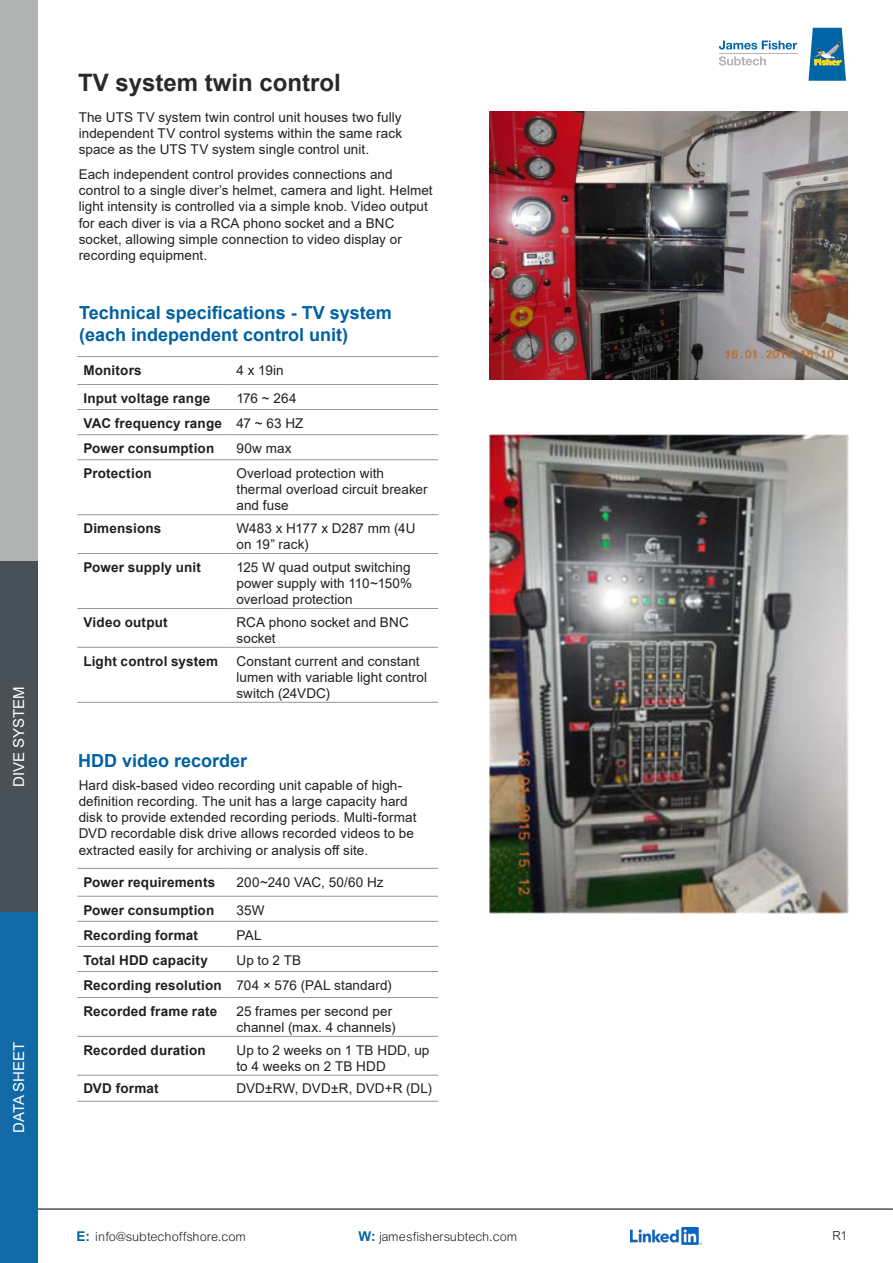
<style>
.page{position:relative;width:893px;height:1263px;background:#fff}
.page>*{position:absolute;margin:0;border:0;box-sizing:border-box;transform-origin:0 0}
.t1{font:700 24px "Arial";color:#292929}
.t2{font:700 18px/21.6px "Arial";color:#0061a1}
.t3{font:15px "Arial";color:#fff}
.t4{font:13.5px/16.2px "Arial";letter-spacing:.005em;color:#231f20}
.t5{font:700 13.5px "Arial";letter-spacing:.015em;color:#231f20}
.t6{font:13.5px "Arial Lgt";letter-spacing:.015em;color:#231f20}
.s1{font-family:"Arial";font-weight:700;color:#0065a4}
</style>
<div class="page">
<hr style="left:77px;top:384px;width:153px;height:1px;background:#939598">
<hr style="left:230px;top:384px;width:208px;height:1px;background:#939598">
<hr style="left:77px;top:409px;width:153px;height:1px;background:#939598">
<hr style="left:230px;top:409px;width:208px;height:1px;background:#939598">
<hr style="left:77px;top:434px;width:153px;height:1px;background:#939598">
<hr style="left:230px;top:434px;width:208px;height:1px;background:#939598">
<hr style="left:77px;top:459px;width:153px;height:1px;background:#939598">
<hr style="left:230px;top:459px;width:208px;height:1px;background:#939598">
<hr style="left:77px;top:514px;width:153px;height:1px;background:#939598">
<hr style="left:230px;top:514px;width:208px;height:1px;background:#939598">
<hr style="left:77px;top:553px;width:153px;height:1px;background:#939598">
<hr style="left:230px;top:553px;width:208px;height:1px;background:#939598">
<hr style="left:77px;top:608px;width:153px;height:1px;background:#939598">
<hr style="left:230px;top:608px;width:208px;height:1px;background:#939598">
<hr style="left:77px;top:647px;width:153px;height:1px;background:#939598">
<hr style="left:230px;top:647px;width:208px;height:1px;background:#939598">
<hr style="left:77px;top:702px;width:153px;height:1px;background:#939598">
<hr style="left:230px;top:702px;width:208px;height:1px;background:#939598">
<hr style="left:77px;top:356px;width:153px;height:1px;background:#939598">
<hr style="left:230px;top:356px;width:208px;height:1px;background:#939598">
<hr style="left:77px;top:896px;width:153px;height:1px;background:#939598">
<hr style="left:230px;top:896px;width:208px;height:1px;background:#939598">
<hr style="left:77px;top:921px;width:153px;height:1px;background:#939598">
<hr style="left:230px;top:921px;width:208px;height:1px;background:#939598">
<hr style="left:77px;top:946px;width:153px;height:1px;background:#939598">
<hr style="left:230px;top:946px;width:208px;height:1px;background:#939598">
<hr style="left:77px;top:971px;width:153px;height:1px;background:#939598">
<hr style="left:230px;top:971px;width:208px;height:1px;background:#939598">
<hr style="left:77px;top:997px;width:153px;height:1px;background:#939598">
<hr style="left:230px;top:997px;width:208px;height:1px;background:#939598">
<hr style="left:77px;top:1036px;width:153px;height:1px;background:#939598">
<hr style="left:230px;top:1036px;width:208px;height:1px;background:#939598">
<hr style="left:77px;top:1075px;width:153px;height:1px;background:#939598">
<hr style="left:230px;top:1075px;width:208px;height:1px;background:#939598">
<hr style="left:77px;top:1101px;width:153px;height:1px;background:#939598">
<hr style="left:230px;top:1101px;width:208px;height:1px;background:#939598">
<hr style="left:77px;top:868px;width:153px;height:1px;background:#939598">
<hr style="left:230px;top:868px;width:208px;height:1px;background:#939598">
<hr style="left:0;top:1208px;width:893px;height:2px;background:#4d545a">
<div style="left:0;top:912px;width:38px;height:351px;background:#1169a6"></div>
<div style="left:0;top:0;width:38px;height:912px;background:#b1b3b3"></div>
<div style="left:0;top:561px;width:38px;height:351px;background:#475157"></div>
<img style="left:630px;top:1227px;width:71px;height:17px">
<svg style="left:719px;top:41px;width:78px;height:9px"></svg>
<hr style="left:719px;top:53px;width:78px;height:1px;background:#b2b3b7">
<svg style="left:808px;top:28px;width:38px;height:53px;background:#3f86a7"></svg>
<svg style="left:719px;top:56px;width:47px;height:9px"></svg>
<img style="left:489px;top:434px;width:360px;height:479px">
<img style="left:489px;top:112px;width:358px;height:268px">
<p class="t3" style="left:9px;top:787px;width:102px;rotate:-90deg">DIVE SYSTEM</p>
<p class="t3" style="left:9px;top:1133px;width:93px;rotate:-90deg">DATA SHEET</p>
<p class="t1" style="left:78px;top:66px;width:264px">TV system twin control</p>
<p class="t4" style="left:79px;top:109px;width:325px;text-align:justify">The UTS TV system twin control unit houses two fully independent TV control systems within the same rack space as the UTS TV system single control unit.</p>
<p class="t4" style="left:79px;top:166px;width:355px">Each independent control provides connections and control to a single diver’s helmet, camera and light. Helmet light intensity is controlled via a simple knob. Video output for each diver is via a RCA phono socket and a BNC socket, allowing simple connection to video display or recording equipment.</p>
<p class="t2" style="left:79px;top:302px;width:314px">Technical specifications - TV system (each independent control unit)</p>
<p class="t5" style="left:83px;top:361px;width:60px">Monitors</p>
<p class="t4" style="left:236px;top:362px;width:49px">4 x 19in</p>
<p class="t5" style="left:83px;top:389px;width:129px">Input voltage range</p>
<p class="t4" style="left:236px;top:390px;width:62px">176 ~ 264</p>
<p class="t5" style="left:83px;top:414px;width:140px">VAC frequency range</p>
<p class="t4" style="left:236px;top:415px;width:69px">47 ~ 63 HZ</p>
<p class="t5" style="left:83px;top:439px;width:132px">Power consumption</p>
<p class="t4" style="left:236px;top:440px;width:57px">90w max</p>
<p class="t5" style="left:83px;top:464px;width:70px">Protection</p>
<p class="t4" style="left:236px;top:465px;width:193px">Overload protection with thermal overload circuit breaker and fuse</p>
<p class="t5" style="left:83px;top:519px;width:80px">Dimensions</p>
<p class="t4" style="left:236px;top:520px;width:181px">W483 x H177 x D287 mm (4U on 19” rack)</p>
<p class="t5" style="left:83px;top:558px;width:119px">Power supply unit</p>
<p class="t4" style="left:236px;top:559px;width:177px;text-align:justify">125 W quad output switching power supply with 110~150% overload protection</p>
<p class="t5" style="left:83px;top:613px;width:86px">Video output</p>
<p class="t4" style="left:236px;top:614px;width:174px">RCA phono socket and BNC socket</p>
<p class="t5" style="left:83px;top:651px;width:136px">Light control system</p>
<p class="t4" style="left:236px;top:653px;width:192px">Constant current and constant lumen with variable light control switch (24VDC)</p>
<p class="t2" style="left:78px;top:750px;width:171px">HDD video recorder</p>
<p class="t4" style="left:79px;top:777px;width:339px">Hard disk-based video recording unit capable of high&shy;definition recording. The unit has a large capacity hard disk to provide extended recording periods. Multi-format DVD recordable disk drive allows recorded videos to be extracted easily for archiving or analysis off site.</p>
<p class="t5" style="left:83px;top:872px;width:133px">Power requirements</p>
<p class="t4" style="left:236px;top:874px;width:149px">200~240 VAC, 50/60 Hz</p>
<p class="t5" style="left:83px;top:900px;width:132px">Power consumption</p>
<p class="t4" style="left:236px;top:902px;width:30px">35W</p>
<p class="t5" style="left:83px;top:925px;width:116px">Recording format</p>
<p class="t4" style="left:236px;top:927px;width:27px">PAL</p>
<p class="t5" style="left:83px;top:950px;width:126px">Total HDD capacity</p>
<p class="t4" style="left:236px;top:952px;width:66px">Up to 2 TB</p>
<p class="t5" style="left:83px;top:975px;width:140px">Recording resolution</p>
<p class="t4" style="left:236px;top:977px;width:157px">704 × 576 (PAL standard)</p>
<p class="t5" style="left:83px;top:1002px;width:135px">Recorded frame rate</p>
<p class="t4" style="left:236px;top:1003px;width:161px">25 frames per second per channel (max. 4 channels)</p>
<p class="t5" style="left:83px;top:1040px;width:124px">Recorded duration</p>
<p class="t4" style="left:236px;top:1042px;width:194px">Up to 2 weeks on 1 TB HDD, up to 4 weeks on 2 TB HDD</p>
<p class="t5" style="left:83px;top:1079px;width:77px">DVD format</p>
<p class="t4" style="left:236px;top:1080px;width:197px">DVD±RW, DVD±R, DVD+R (DL)</p>
<p class="t6" style="left:77px;top:1229px;width:172px"><span class="s1">E:</span> info@subtechoffshore.com</p>
<p class="t6" style="left:359px;top:1229px;width:161px"><span class="s1">W:</span> jamesfishersubtech.com</p>
<p class="t6" style="left:834px;top:1228px;width:17px">R1</p>
</div>
